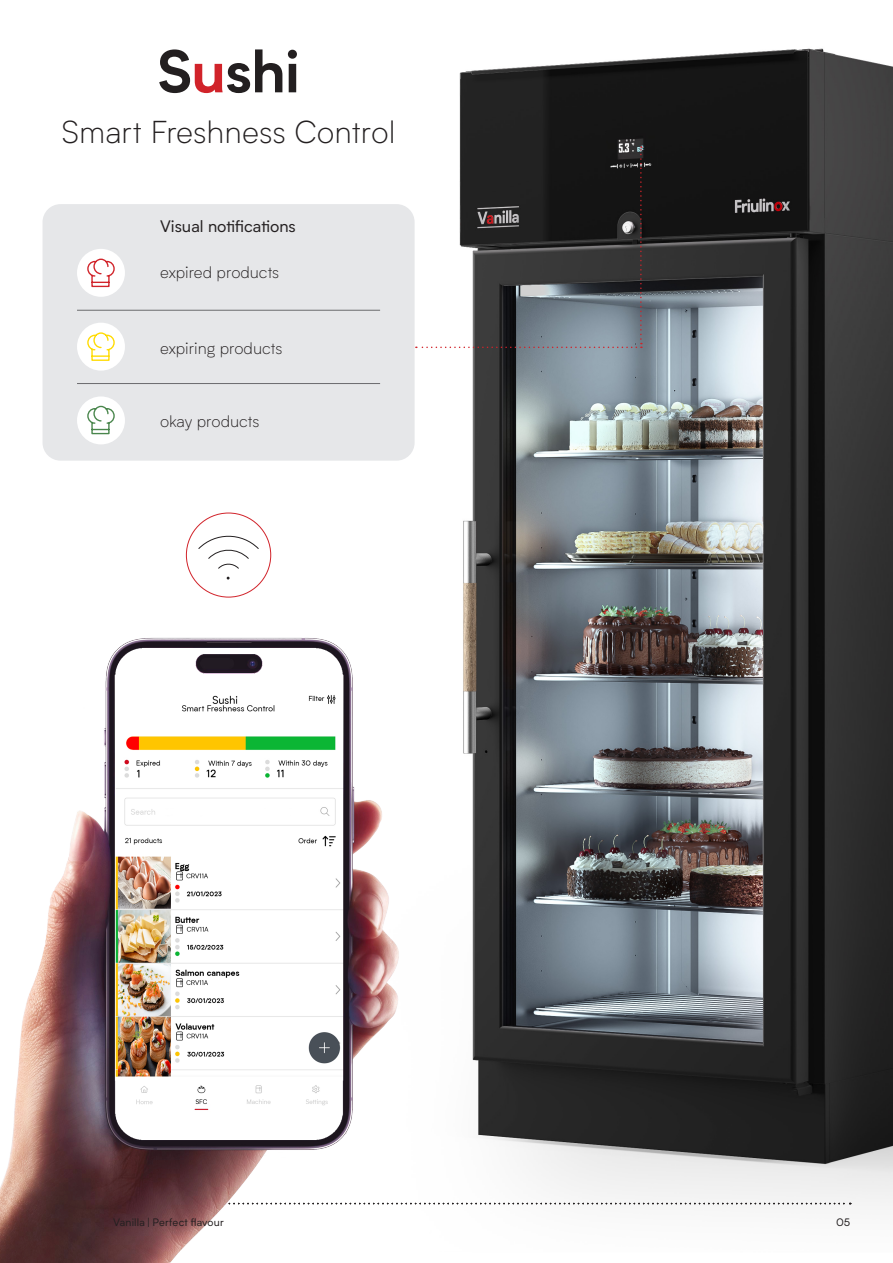
<style>
.page{position:relative;width:893px;height:1263px;background:#fff}
.page>*{position:absolute;margin:0;border:0;box-sizing:border-box;transform-origin:0 0}
.Testo_paragrafo{font:700 57.3px "Biotif";letter-spacing:-.01em;color:#231f20}
.Titolo_apertura{font:300 31.2px "Biotif";color:#231f20}
.Gamma_Categoria_Tipologia{font:300 16.2px "Biotif";color:#231f20}
.Gamma_Categoria_Tipologia-2{font:16.2px "Biotif";color:#231f20}
.Testo_base{font:10.5px "Biotif";letter-spacing:.015em;color:#231f20}
.s1{color:#d1232a}
</style>
<div class="page">
<img style="left:42px;top:48px;width:851px;height:1158px">
<svg style="left:198px;top:532px;width:61px;height:37px"></svg>
<svg style="left:416px;top:146px;width:226px;height:202px"></svg>
<img style="left:0;top:581px;width:452px;height:682px">
<p class="Testo_paragrafo" style="left:157px;top:29px;width:144px">S<span class="s1">u</span>shi</p>
<p class="Titolo_apertura" style="left:62px;top:112px;width:335px">Smart Freshness Control</p>
<p class="Gamma_Categoria_Tipologia-2" style="left:160px;top:215px;width:137px">Visual notifications</p>
<p class="Gamma_Categoria_Tipologia" style="left:160px;top:262px;width:121px">expired products</p>
<p class="Gamma_Categoria_Tipologia" style="left:160px;top:337px;width:124px">expiring products</p>
<p class="Gamma_Categoria_Tipologia" style="left:160px;top:411px;width:101px">okay products</p>
<p class="Testo_base" style="left:113px;top:1215px;width:112px">Vanilla | Perfect flavour</p>
<p class="Testo_base" style="left:836px;top:1215px;width:16px">05</p>
</div>
